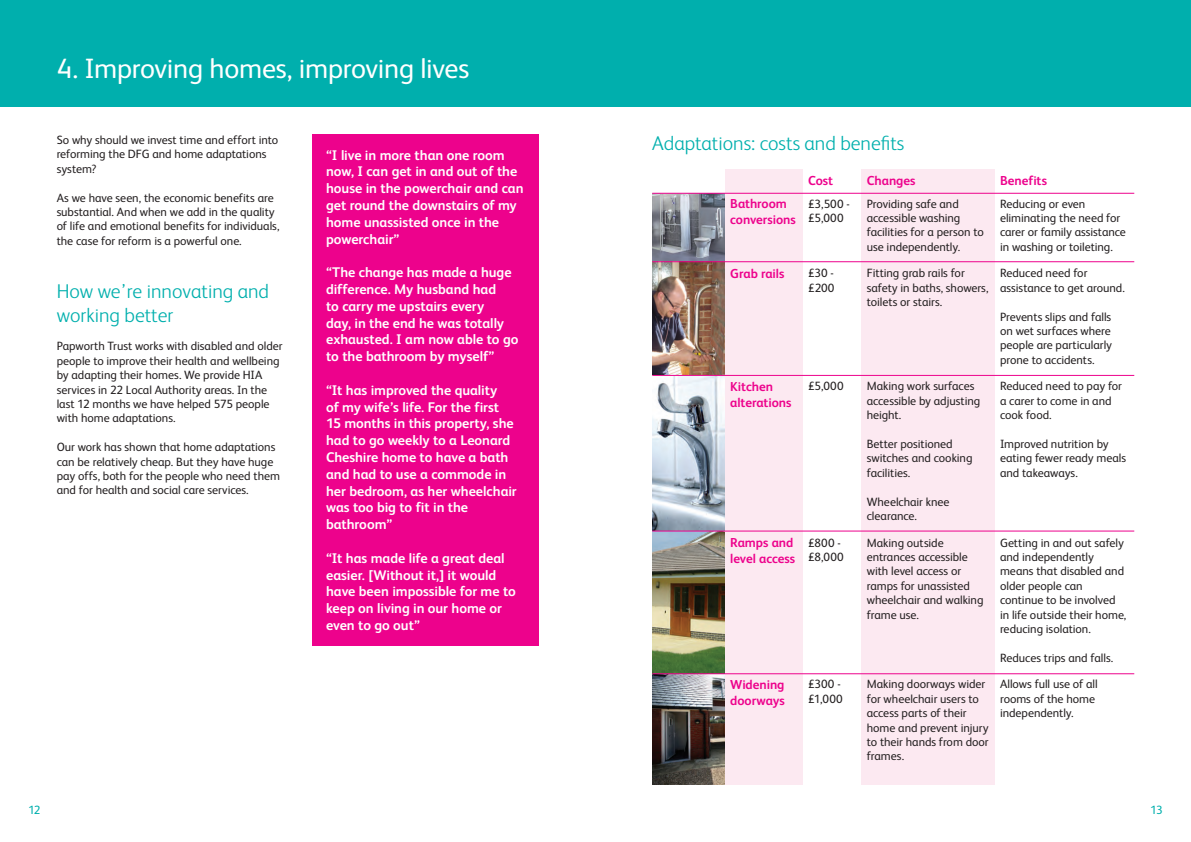
<style>
.page{position:relative;width:1191px;height:842px;background:#fff}
.page>*{position:absolute;margin:0;border:0;box-sizing:border-box;transform-origin:0 0}
.t1{font:28px "FS Albert";letter-spacing:-.01em;color:#fff}
.t2{font:300 20px/24px "FS Albert";color:#00afad}
.t3{font:700 14px/16.8px "FS Albert";letter-spacing:-.005em;color:#fff}
.t4{font:700 13px "FS Albert";letter-spacing:-.005em;color:#ed028c}
.t5{font:12px/14.4px "FS Albert";letter-spacing:-.005em;color:#231f20}
.t6{font:12px "FS Albert";color:#00afad}
</style>
<div class="page">
<div style="left:0;top:0;width:604px;height:107px;background:#00afad"></div>
<div style="left:587px;top:0;width:604px;height:107px;background:#00afad"></div>
<img style="left:652px;top:194px;width:72px;height:590px">
<div style="left:724px;top:170px;width:78px;height:615px;background:#fce9f1"></div>
<div style="left:861px;top:169px;width:133px;height:615px;background:#fce9f1"></div>
<div style="left:312px;top:135px;width:227px;height:511px;background:#ed028c"></div>
<hr style="left:652px;top:261px;width:482px;height:1px;background:#ed028c">
<hr style="left:652px;top:193px;width:482px;height:1px;background:#ed028c">
<hr style="left:652px;top:375px;width:482px;height:1px;background:#ed028c">
<hr style="left:652px;top:530px;width:482px;height:1px;background:#ed028c">
<hr style="left:652px;top:673px;width:482px;height:1px;background:#ed028c">
<p class="t1" style="left:57px;top:50px;width:414px">4. Improving homes, improving lives</p>
<p class="t5" style="left:57px;top:132px;width:223px">So why should we invest time and effort into reforming the DFG and home adaptations system?</p>
<p class="t5" style="left:57px;top:190px;width:224px">As we have seen, the economic benefits are substantial. And when we add in the quality of life and emotional benefits for individuals, the case for reform is a powerful one.</p>
<p class="t2" style="left:57px;top:278px;width:214px">How we’re innovating and working better</p>
<p class="t5" style="left:57px;top:338px;width:227px">Papworth Trust works with disabled and older people to improve their health and wellbeing by adapting their homes. We provide HIA services in 22 Local Authority areas. In the last 12 months we have helped 575 people with home adaptations.</p>
<p class="t5" style="left:57px;top:439px;width:225px">Our work has shown that home adaptations can be relatively cheap. But they have huge pay offs, both for the people who need them and for health and social care services.</p>
<p class="t3" style="left:326px;top:146px;width:199px">“I live in more than one room now, I can get in and out of the house in the powerchair and can get round the downstairs of my home unassisted once in the powerchair”</p>
<p class="t3" style="left:326px;top:263px;width:194px">“The change has made a huge difference. My husband had<br>to carry me upstairs every<br>day, in the end he was totally exhausted. I am now able to go to the bathroom by myself”</p>
<p class="t3" style="left:326px;top:381px;width:192px">“It has improved the quality<br>of my wife’s life. For the first<br>15 months in this property, she had to go weekly to a Leonard<br>Cheshire home to have a bath and had to use a commode in her bedroom, as her wheelchair was too big to fit in the bathroom”</p>
<p class="t3" style="left:326px;top:549px;width:191px">“It has made life a great deal easier. [Without it,] it would have been impossible for me to keep on living in our home or even to go out”</p>
<p class="t2" style="left:652px;top:130px;width:254px">Adaptations: costs and benefits</p>
<p class="t4" style="left:730px;top:195px;width:58px">Bathroom</p>
<p class="t4" style="left:730px;top:211px;width:67px">conversions</p>
<p class="t4" style="left:808px;top:172px;width:27px">Cost</p>
<p class="t4" style="left:866px;top:172px;width:50px">Changes</p>
<p class="t4" style="left:1000px;top:172px;width:48px">Benefits</p>
<p class="t5" style="left:808px;top:196px;width:43px">£3,500 - £5,000</p>
<p class="t5" style="left:866px;top:196px;width:93px">Providing safe and</p>
<p class="t5" style="left:866px;top:210px;width:118px">accessible washing facilities for a person to use independently.</p>
<p class="t5" style="left:1000px;top:196px;width:127px">Reducing or even eliminating the need for carer or family assistance in washing or toileting.</p>
<p class="t4" style="left:730px;top:265px;width:56px">Grab rails</p>
<p class="t5" style="left:808px;top:266px;width:28px">£30 - £200</p>
<p class="t5" style="left:866px;top:266px;width:123px">Fitting grab rails for safety in baths, showers, toilets or stairs.</p>
<p class="t5" style="left:1000px;top:266px;width:126px">Reduced need for assistance to get around.</p>
<p class="t5" style="left:1000px;top:309px;width:113px;text-align:justify">Prevents slips and falls on wet surfaces where people are particularly prone to accidents.</p>
<p class="t4" style="left:730px;top:378px;width:44px">Kitchen</p>
<p class="t4" style="left:730px;top:394px;width:63px">alterations</p>
<p class="t5" style="left:808px;top:379px;width:37px">£5,000</p>
<p class="t5" style="left:866px;top:379px;width:109px">Making work surfaces</p>
<p class="t5" style="left:866px;top:393px;width:115px">accessible by adjusting height.</p>
<p class="t5" style="left:866px;top:436px;width:107px">Better positioned switches and cooking facilities.</p>
<p class="t5" style="left:866px;top:494px;width:84px">Wheelchair knee</p>
<p class="t5" style="left:866px;top:508px;width:52px">clearance.</p>
<p class="t5" style="left:1000px;top:379px;width:123px">Reduced need to pay for a carer to come in and cook food.</p>
<p class="t5" style="left:1000px;top:436px;width:128px">Improved nutrition by eating fewer ready meals and takeaways.</p>
<p class="t4" style="left:730px;top:534px;width:65px">Ramps and</p>
<p class="t4" style="left:730px;top:550px;width:67px">level access</p>
<p class="t4" style="left:730px;top:676px;width:56px">Widening</p>
<p class="t4" style="left:730px;top:691px;width:56px">doorways</p>
<p class="t5" style="left:808px;top:535px;width:37px">£800 - £8,000</p>
<p class="t5" style="left:866px;top:535px;width:103px">Making outside entrances accessible with level access or</p>
<p class="t5" style="left:866px;top:578px;width:105px">ramps for unassisted</p>
<p class="t5" style="left:866px;top:592px;width:118px">wheelchair and walking frame use.</p>
<p class="t5" style="left:1000px;top:535px;width:126px">Getting in and out safely and independently means that disabled and older people can</p>
<p class="t5" style="left:1000px;top:592px;width:128px">continue to be involved in life outside their home, reducing isolation.</p>
<p class="t5" style="left:1000px;top:650px;width:115px">Reduces trips and falls.</p>
<p class="t5" style="left:808px;top:676px;width:36px">£300 - £1,000</p>
<p class="t5" style="left:866px;top:676px;width:123px">Making doorways wider for wheelchair users to access parts of their home and prevent injury to their hands from door frames.</p>
<p class="t5" style="left:1000px;top:676px;width:99px">Allows full use of all rooms of the home independently.</p>
<p class="t6" style="left:28px;top:801px;width:14px">12</p>
<p class="t6" style="left:1150px;top:801px;width:14px">13</p>
</div>
